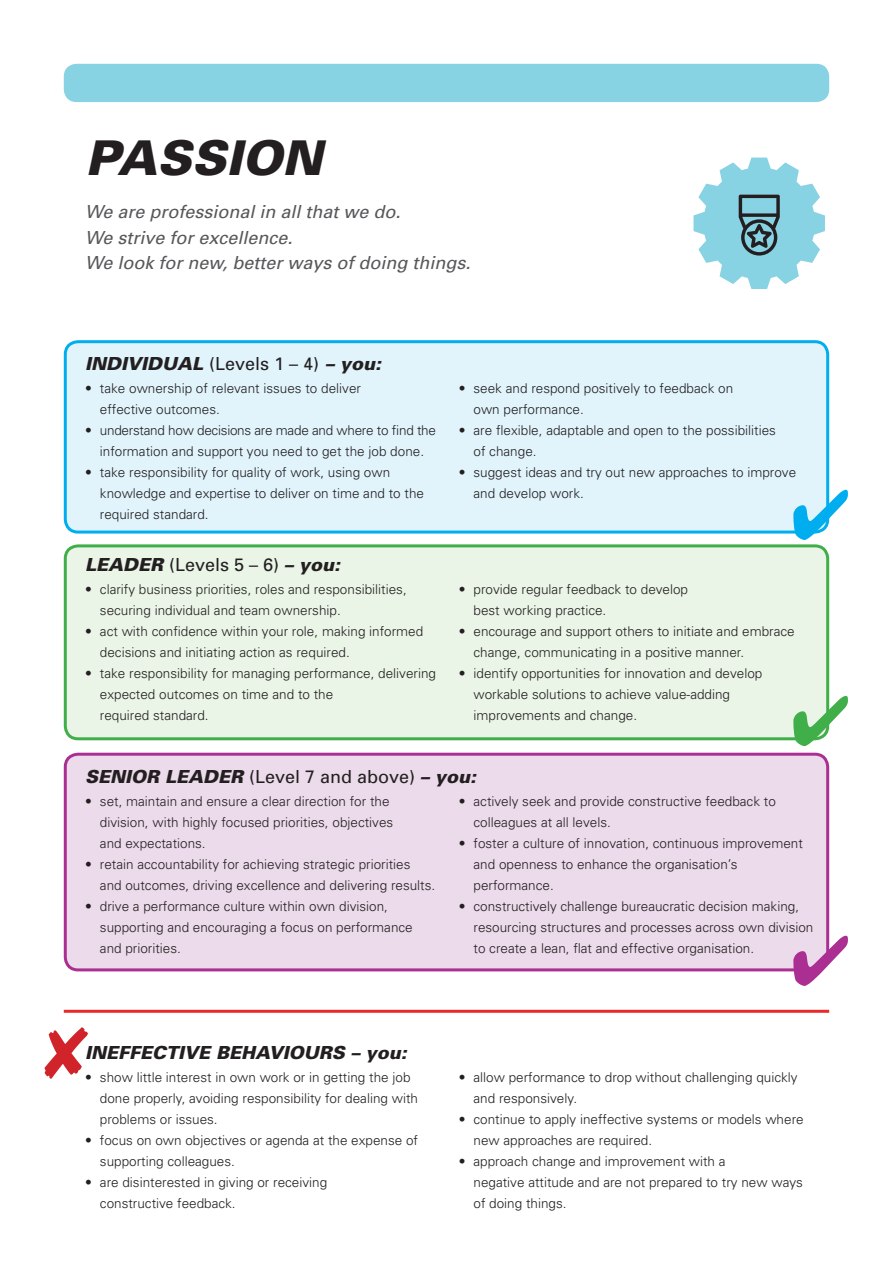
<style>
.page{position:relative;width:893px;height:1263px;background:#fff}
.page>*{position:absolute;margin:0;border:0;box-sizing:border-box;transform-origin:0 0}
.t1{font:italic 900 48px "Univers";color:#231f20}
.t2{font:italic 900 18px "Univers";color:#231f20}
.t3{font:italic 18px/25.5px "Univers";color:#57585a}
.t4{font:300 13.5px/21px "Univers";color:#231f20}
.t5{font:300 13.5px/21px "Univers";letter-spacing:-.02em;color:#231f20;text-align:center}
.s1{font-weight:400;font-style:normal}
</style>
<div class="page">
<hr style="left:64px;top:1010px;width:765px;height:3px;background:#e9292a">
<div style="left:64px;top:64px;width:765px;height:38px;background:#87d2e3;border-radius:13px"></div>
<svg style="left:693px;top:158px;width:132px;height:131px"></svg>
<div style="left:65px;top:546px;width:763px;height:193px;background:#eaf4e7;border-radius:13px"></div>
<div style="left:64px;top:544px;width:765px;height:196px;border:3px solid #40ae49;border-radius:13px"></div>
<div style="left:65px;top:342px;width:763px;height:190px;background:#e1f4fc;border-radius:13px"></div>
<div style="left:64px;top:340px;width:765px;height:193px;border:3px solid #00aeef;border-radius:13px"></div>
<div style="left:65px;top:754px;width:763px;height:216px;background:#ecdbeb;border-radius:13px"></div>
<div style="left:64px;top:753px;width:765px;height:218px;border:3px solid #ab2e92;border-radius:13px"></div>
<svg style="left:793px;top:695px;width:37px;height:46px"></svg>
<svg style="left:793px;top:935px;width:37px;height:37px"></svg>
<svg style="left:793px;top:489px;width:37px;height:45px"></svg>
<h1 class="t1" style="left:85px;top:128px;width:239px">PASSION</h1>
<h4 class="t3" style="left:85px;top:199px;width:387px">We are professional in all that we do.<br>We strive for excellence.<br>We look for new, better ways of doing things.</h4>
<p class="t2" style="left:85px;top:352px;width:297px">INDIVIDUAL <span class="s1">(Levels 1 – 4)</span> – YOU:</p>
<p class="t4" style="left:100px;top:377px;width:263px;text-indent:-15px">• take ownership of relevant issues to deliver effective outcomes.</p>
<p class="t5" style="left:85px;top:419px;width:352px">• understand how decisions are made and where to find the information and support you need to get the job done.</p>
<p class="t4" style="left:100px;top:461px;width:326px;text-indent:-15px">• take responsibility for quality of work, using own knowledge and expertise to deliver on time and to the required standard.</p>
<p class="t2" style="left:85px;top:554px;width:257px">LEADER <span class="s1">(Levels 5 – 6)</span> – YOU:</p>
<p class="t4" style="left:100px;top:578px;width:308px;text-indent:-15px">• clarify business priorities, roles and responsibilities, securing individual and team ownership.</p>
<p class="t4" style="left:100px;top:620px;width:325px;text-indent:-15px">• act with confidence within your role, making informed decisions and initiating action as required.</p>
<p class="t4" style="left:100px;top:662px;width:338px;text-indent:-15px">• take responsibility for managing performance, delivering expected outcomes on time and to the<br>required standard.</p>
<p class="t4" style="left:474px;top:377px;width:261px;text-indent:-15px">• seek and respond positively to feedback on own performance.</p>
<p class="t4" style="left:474px;top:419px;width:304px;text-indent:-15px">• are flexible, adaptable and open to the possibilities of change.</p>
<p class="t4" style="left:474px;top:461px;width:324px;text-indent:-15px">• suggest ideas and try out new approaches to improve and develop work.</p>
<p class="t4" style="left:474px;top:578px;width:216px;text-indent:-15px">• provide regular feedback to develop best working practice.</p>
<p class="t4" style="left:474px;top:620px;width:323px;text-indent:-15px">• encourage and support others to initiate and embrace change, communicating in a positive manner.</p>
<p class="t4" style="left:474px;top:662px;width:290px;text-indent:-15px">• identify opportunities for innovation and develop workable solutions to achieve value-adding improvements and change.</p>
<p class="t2" style="left:85px;top:766px;width:393px">SENIOR LEADER <span class="s1">(Level 7 and above)</span> – YOU:</p>
<p class="t4" style="left:100px;top:790px;width:295px;text-indent:-15px">• set, maintain and ensure a clear direction for the division, with highly focused priorities, objectives and expectations.</p>
<p class="t4" style="left:100px;top:853px;width:337px;text-indent:-15px">• retain accountability for achieving strategic priorities and outcomes, driving excellence and delivering results.</p>
<p class="t4" style="left:100px;top:895px;width:314px;text-indent:-15px">• drive a performance culture within own division, supporting and encouraging a focus on performance and priorities.</p>
<p class="t4" style="left:474px;top:790px;width:304px;text-indent:-15px">• actively seek and provide constructive feedback to colleagues at all levels.</p>
<p class="t4" style="left:474px;top:832px;width:331px;text-indent:-15px">• foster a culture of innovation, continuous improvement and openness to enhance the organisation’s performance.</p>
<p class="t4" style="left:474px;top:895px;width:341px;text-indent:-15px">• constructively challenge bureaucratic decision making, resourcing structures and processes across own division to create a lean, flat and effective organisation.</p>
<p class="t2" style="left:85px;top:1041px;width:323px">INEFFECTIVE BEHAVIOURS – YOU:</p>
<p class="t4" style="left:100px;top:1066px;width:320px;text-indent:-15px">• show little interest in own work or in getting the job done properly, avoiding responsibility for dealing with problems or issues.</p>
<p class="t4" style="left:100px;top:1129px;width:320px;text-indent:-15px">• focus on own objectives or agenda at the expense of supporting colleagues.</p>
<p class="t4" style="left:100px;top:1171px;width:229px;text-indent:-15px">• are disinterested in giving or receiving constructive feedback.</p>
<p class="t4" style="left:474px;top:1066px;width:326px;text-indent:-15px">• allow performance to drop without challenging quickly and responsively.</p>
<p class="t4" style="left:474px;top:1108px;width:332px;text-indent:-15px">• continue to apply ineffective systems or models where new approaches are required.</p>
<p class="t4" style="left:474px;top:1150px;width:331px;text-indent:-15px">• approach change and improvement with a<br>negative attitude and are not prepared to try new ways of doing things.</p>
</div>
